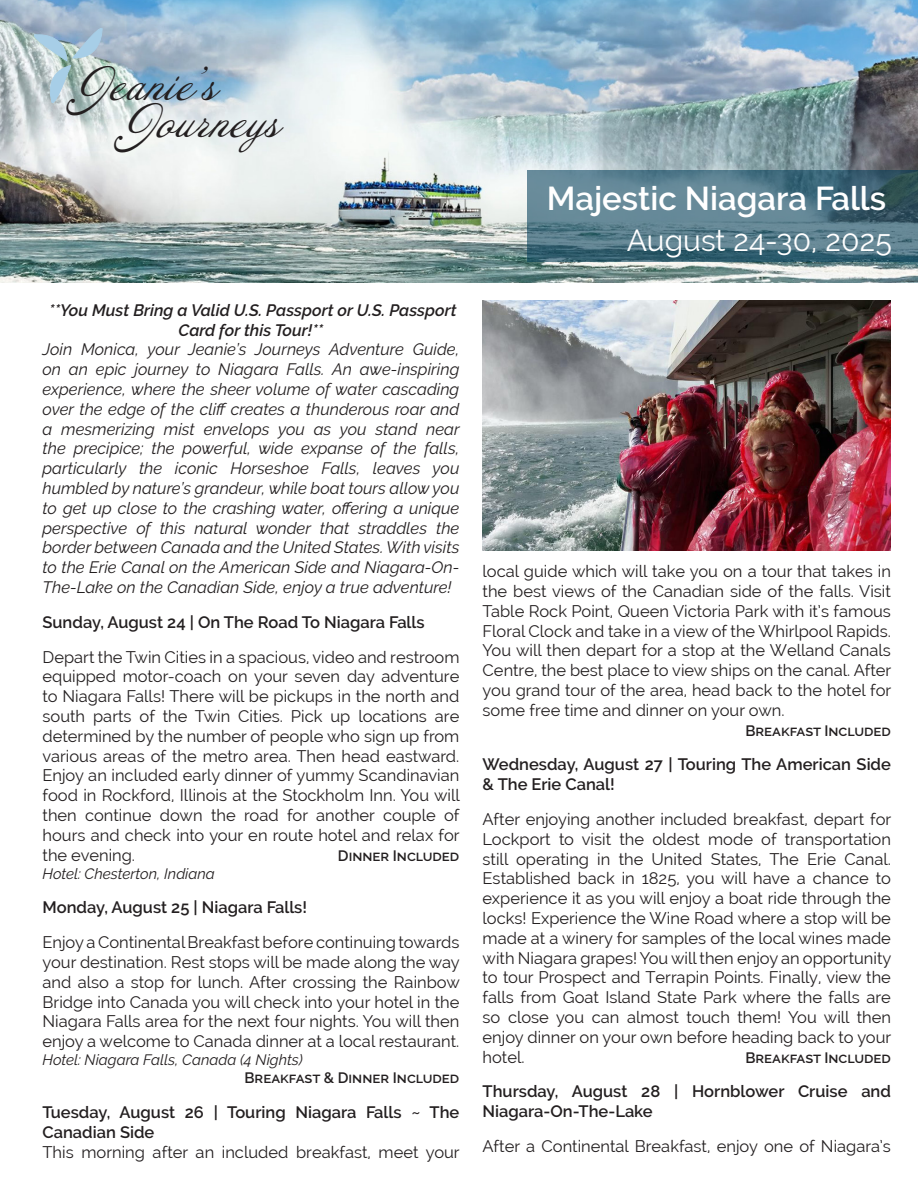
<style>
.page{position:relative;width:918px;height:1188px;background:#fff}
.page>*{position:absolute;margin:0;border:0;box-sizing:border-box;transform-origin:0 0}
.t1{font:42px "Annabelle JF";color:#231f20}
.t2{font:600 33px "Raleway";color:#fff}
.t3{font:30px "Raleway";color:#fff}
.t4{font:16.5px/19.8px "Raleway";color:#231f20;text-align:justify}
.t5{font:italic 16.5px/19.8px "Raleway";color:#231f20;text-align:justify}
.t6{font:600 16.5px/19.8px "Raleway";color:#231f20}
.t7{font:italic 600 16.5px/19.8px "Raleway";color:#231f20;text-align:center}
.t8{font:600 15px "Raleway";color:#231f20}
.t9{font:italic 15px "Raleway";color:#231f20}
</style>
<div class="page">
<img style="left:0;top:0;width:918px;height:283px">
<svg style="left:527px;top:171px;width:391px;height:91px;background:#527786"></svg>
<svg style="left:34px;top:28px;width:69px;height:77px;background:#b3c8cf"></svg>
<img style="left:483px;top:300px;width:408px;height:251px">
<p class="t1" style="left:76px;top:58px;width:142px">Jeanie’s</p>
<p class="t1" style="left:123px;top:95px;width:158px">Journeys</p>
<p class="t7" style="left:49px;top:300px;width:409px">**You Must Bring a Valid U.S. Passport or U.S. Passport<br>Card for this Tour!**</p>
<p class="t5" style="left:43px;top:340px;width:419px">Join Monica, your Jeanie’s Journeys Adventure Guide, on an epic journey to Niagara Falls. An awe-inspiring experience, where the sheer volume of water cascading over the edge of the cliff creates a thunderous roar and a mesmerizing mist envelops you as you stand near the precipice; the powerful, wide expanse of the falls, particularly the iconic Horseshoe Falls, leaves you humbled by nature’s grandeur, while boat tours allow you to get up close to the crashing water, offering a unique perspective of this natural wonder that straddles the border between Canada and the United States. With visits to the Erie Canal on the American Side and Niagara-On-The-Lake on the Canadian Side, enjoy a true adventure!</p>
<p class="t6" style="left:43px;top:612px;width:384px">Sunday, August 24 | On The Road To Niagara Falls</p>
<p class="t4" style="left:43px;top:647px;width:419px">Depart the Twin Cities in a spacious, video and restroom equipped motor-coach on your seven day adventure to Niagara Falls! There will be pickups in the north and south parts of the Twin Cities. Pick up locations are determined by the number of people who sign up from various areas of the metro area. Then head eastward.<br>Enjoy an included early dinner of yummy Scandinavian food in Rockford, Illinois at the Stockholm Inn. You will then continue down the road for another couple of hours and check into your en route hotel and relax for the evening.</p>
<p class="t8" style="left:338px;top:847px;width:123px">Dinner Included</p>
<p class="t9" style="left:43px;top:865px;width:174px">Hotel: Chesterton, Indiana</p>
<p class="t6" style="left:43px;top:898px;width:266px">Monday, August 25 | Niagara Falls!</p>
<p class="t4" style="left:43px;top:932px;width:419px">Enjoy a Continental Breakfast before continuing towards your destination. Rest stops will be made along the way and also a stop for lunch. After crossing the Rainbow Bridge into Canada you will check into your hotel in the Niagara Falls area for the next four nights. You will then enjoy a welcome to Canada dinner at a local restaurant.</p>
<p class="t9" style="left:43px;top:1051px;width:262px">Hotel: Niagara Falls, Canada (4 Nights)</p>
<p class="t8" style="left:245px;top:1069px;width:216px">Breakfast &amp; Dinner Included</p>
<p class="t6" style="left:43px;top:1102px;width:418px">Tuesday, August 26 | Touring Niagara Falls ~ The<br>Canadian Side</p>
<p class="t4" style="left:43px;top:1142px;width:419px">This morning after an included breakfast, meet your</p>
<p class="t2" style="left:547px;top:179px;width:341px">Majestic Niagara Falls</p>
<p class="t3" style="left:627px;top:223px;width:267px">August 24-30, 2025</p>
<p class="t4" style="left:483px;top:561px;width:410px">local guide which will take you on a tour that takes in the best views of the Canadian side of the falls. Visit Table Rock Point, Queen Victoria Park with it’s famous Floral Clock and take in a view of the Whirlpool Rapids.<br>You will then depart for a stop at the Welland Canals Centre, the best place to view ships on the canal. After you grand tour of the area, head back to the hotel for some free time and dinner on your own.</p>
<p class="t8" style="left:745px;top:722px;width:147px">Breakfast Included</p>
<p class="t6" style="left:483px;top:755px;width:410px">Wednesday, August 27 | Touring The American Side &amp; The Erie Canal!</p>
<p class="t4" style="left:483px;top:809px;width:410px">After enjoying another included breakfast, depart for Lockport to visit the oldest mode of transportation still operating in the United States, The Erie Canal.<br>Established back in 1825, you will have a chance to experience it as you will enjoy a boat ride through the locks! Experience the Wine Road where a stop will be made at a winery for samples of the local wines made with Niagara grapes! You will then enjoy an opportunity to tour Prospect and Terrapin Points. Finally, view the falls from Goat Island State Park where the falls are so close you can almost touch them! You will then enjoy dinner on your own before heading back to your hotel.</p>
<p class="t8" style="left:745px;top:1049px;width:147px">Breakfast Included</p>
<p class="t6" style="left:483px;top:1082px;width:410px">Thursday, August 28 | Hornblower Cruise and<br>Niagara-On-The-Lake</p>
<p class="t4" style="left:483px;top:1136px;width:410px">After a Continental Breakfast, enjoy one of Niagara’s</p>
</div>
